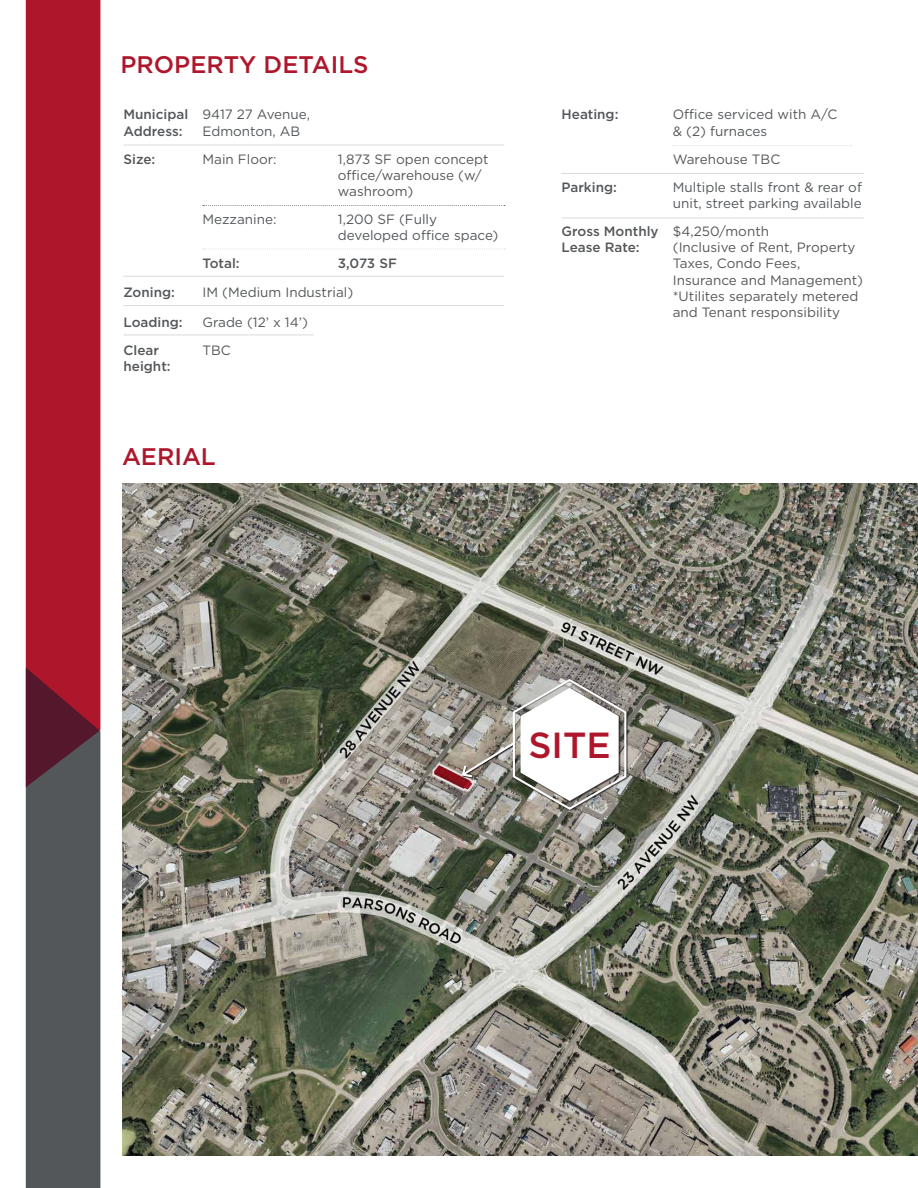
<style>
.page{position:relative;width:918px;height:1188px;background:#fff}
.page>*{position:absolute;margin:0;border:0;box-sizing:border-box;transform-origin:0 0}
.t1{font:500 36.3px "Gotham";color:#ae172b}
.t2{font:500 24px "Gotham";color:#ae172b}
.t3{font:13.5px/16.2px "Gotham";color:#54575a}
.Body_Text{font:500 13.5px/16.2px "Gotham";color:#54575a}
</style>
<div class="page">
<div style="left:26px;top:0;width:74px;height:667px;background:#ae172b"></div>
<svg style="left:26px;top:667px;width:74px;height:521px;background:#594b51"></svg>
<hr style="left:124px;top:145px;width:380px;height:1px;background:#dcdbdc">
<img style="left:122px;top:483px;width:796px;height:672px">
<svg style="left:460px;top:678px;width:168px;height:133px"></svg>
<svg style="left:203px;top:249px;width:302px;height:1px"></svg>
<svg style="left:203px;top:205px;width:302px;height:1px"></svg>
<hr style="left:123px;top:305px;width:381px;height:1px;background:#dcdbdc">
<hr style="left:123px;top:276px;width:381px;height:1px;background:#dcdbdc">
<hr style="left:562px;top:173px;width:302px;height:1px;background:#dcdbdc">
<hr style="left:562px;top:218px;width:302px;height:1px;background:#dcdbdc">
<hr style="left:124px;top:335px;width:190px;height:1px;background:#dcdbdc">
<svg style="left:673px;top:145px;width:179px;height:1px"></svg>
<p class="t2" style="left:121px;top:49px;width:250px">PROPERTY DETAILS</p>
<p class="Body_Text" style="left:124px;top:106px;width:66px">Municipal<br>Address:</p>
<p class="t3" style="left:202px;top:106px;width:109px">9417 27 Avenue,<br>Edmonton, AB</p>
<p class="Body_Text" style="left:124px;top:151px;width:33px">Size:</p>
<p class="t3" style="left:202px;top:151px;width:76px">Main Floor:</p>
<p class="t3" style="left:338px;top:151px;width:152px">1,873 SF open concept office/warehouse (w/ washroom)</p>
<p class="t3" style="left:202px;top:211px;width:75px">Mezzanine:</p>
<p class="t3" style="left:338px;top:211px;width:162px">1,200 SF (Fully developed office space)</p>
<p class="Body_Text" style="left:202px;top:255px;width:39px">Total:</p>
<p class="Body_Text" style="left:338px;top:255px;width:60px">3,073 SF</p>
<p class="Body_Text" style="left:124px;top:284px;width:53px">Zoning:</p>
<p class="t3" style="left:202px;top:283px;width:152px">IM (Medium Industrial)</p>
<p class="Body_Text" style="left:124px;top:314px;width:61px">Loading:</p>
<p class="t3" style="left:202px;top:314px;width:107px">Grade (12’ x 14’)</p>
<p class="Body_Text" style="left:124px;top:342px;width:49px">Clear height:</p>
<p class="t3" style="left:202px;top:342px;width:30px">TBC</p>
<p class="t2" style="left:122px;top:441px;width:95px">AERIAL</p>
<p class="Body_Text" style="left:562px;top:106px;width:58px">Heating:</p>
<p class="t3" style="left:673px;top:106px;width:166px">Office serviced with A/C &amp; (2) furnaces</p>
<p class="t3" style="left:673px;top:151px;width:109px">Warehouse TBC</p>
<p class="Body_Text" style="left:562px;top:179px;width:57px">Parking:</p>
<p class="t3" style="left:673px;top:179px;width:191px">Multiple stalls front &amp; rear of unit, street parking available</p>
<p class="Body_Text" style="left:562px;top:223px;width:99px">Gross Monthly<br>Lease Rate:</p>
<p class="t3" style="left:673px;top:223px;width:98px">$4,250/month</p>
<p class="t3" style="left:673px;top:239px;width:192px">(Inclusive of Rent, Property<br>Taxes, Condo Fees,<br>Insurance and Management)</p>
<p class="t3" style="left:673px;top:288px;width:187px">*Utilites separately metered and Tenant responsibility</p>
<p class="t1" style="left:528px;top:722px;width:84px">SITE</p>
</div>
